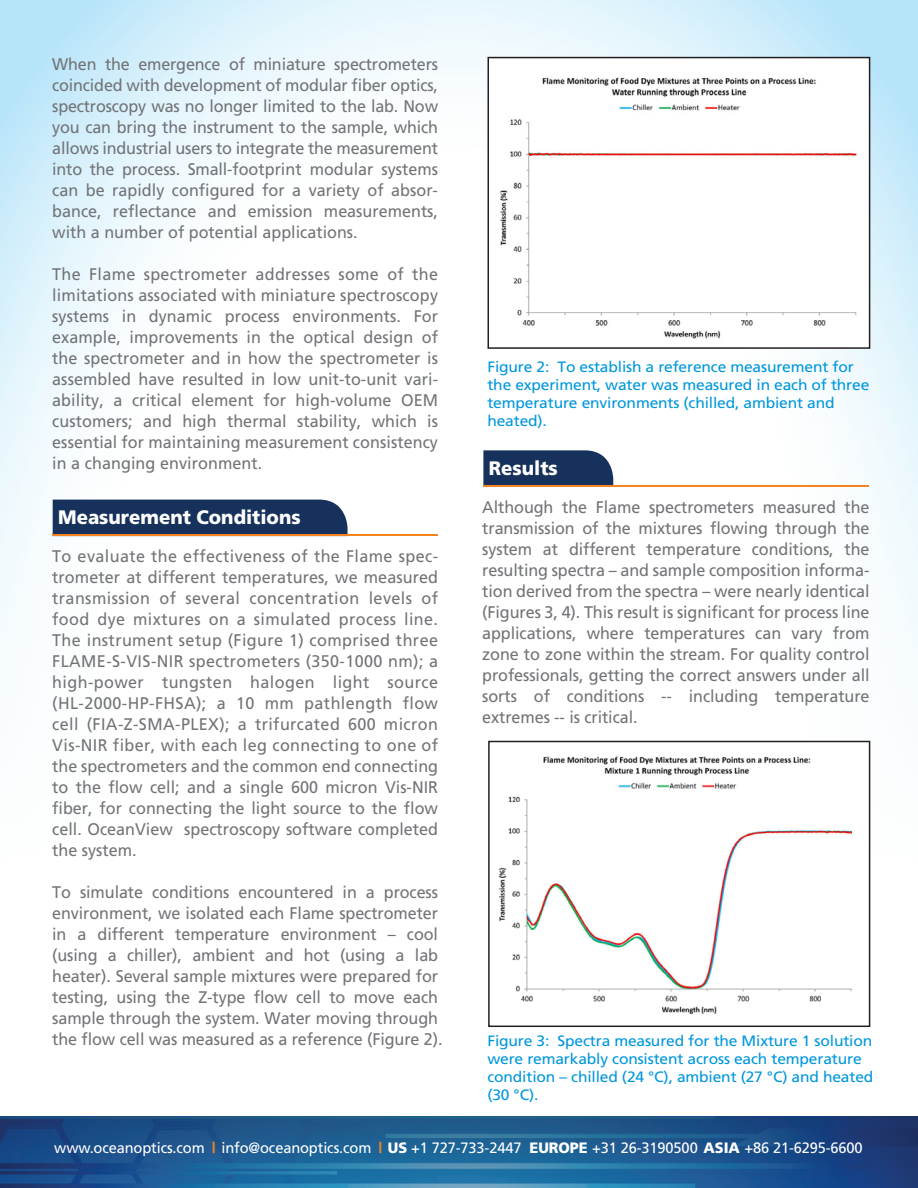
<style>
.page{position:relative;width:918px;height:1188px;background:#fff}
.page>*{position:absolute;margin:0;border:0;box-sizing:border-box;transform-origin:0 0}
.t1{font:900 19.5px "Frutiger";color:#fff;scale:.95 1}
.t2{font:16.8px/21px "Frutiger";letter-spacing:-.005em;color:#727477;text-align:justify;scale:.96 1}
.t3{font:15px/18px "Frutiger";letter-spacing:-.01em;color:#0097dc;scale:1.04 1}
.t4{font:15px "Frutiger";letter-spacing:-.01em;color:#fff}
.s1{font-weight:900;color:#f58320}
.s2{font-weight:900}
</style>
<div class="page">
<img style="left:0;top:0;width:918px;height:1117px">
<img style="left:0;top:1117px;width:918px;height:71px">
<div style="left:53px;top:500px;width:295px;height:35px;background:#16325c"></div>
<hr style="left:53px;top:535px;width:385px;height:1px;background:#f58320">
<svg style="left:483px;top:450px;width:130px;height:35px;background:#213b63"></svg>
<hr style="left:483px;top:485px;width:385px;height:2px;background:#f58320">
<img style="left:491px;top:60px;width:376px;height:286px">
<div style="left:488px;top:57px;width:382px;height:292px;border:2px solid #231f20"></div>
<img style="left:491px;top:744px;width:376px;height:280px">
<div style="left:488px;top:741px;width:382px;height:286px;border:2px solid #231f20"></div>
<p class="t2" style="left:52px;top:53px;width:403px">When the emergence of miniature spectrometers coincided with development of modular fiber optics, spectroscopy was no longer limited to the lab. Now you can bring the instrument to the sample, which allows industrial users to integrate the measurement into the process. Small-footprint modular systems can be rapidly configured for a variety of absor&shy;bance, reflectance and emission measurements, with a number of potential applications.</p>
<p class="t2" style="left:52px;top:263px;width:403px">The Flame spectrometer addresses some of the limitations associated with miniature spectroscopy systems in dynamic process environments. For example, improvements in the optical design of the spectrometer and in how the spectrometer is assembled have resulted in low unit-to-unit vari&shy;ability, a critical element for high-volume OEM customers; and high thermal stability, which is essential for maintaining measurement consistency in a changing environment.</p>
<p class="t1" style="left:58px;top:505px;width:257px">Measurement Conditions</p>
<p class="t2" style="left:52px;top:545px;width:404px">To evaluate the effectiveness of the Flame spec&shy;trometer at different temperatures, we measured transmission of several concentration levels of food dye mixtures on a simulated process line.<br>The instrument setup (Figure 1) comprised three FLAME-S-VIS-NIR spectrometers (350-1000 nm); a high-power tungsten halogen light source (HL-2000-HP-FHSA); a 10 mm pathlength flow cell (FIA-Z-SMA-PLEX); a trifurcated 600 micron Vis-NIR fiber, with each leg connecting to one of the spectrometers and the common end connecting to the flow cell; and a single 600 micron Vis-NIR fiber, for connecting the light source to the flow cell. OceanView spectroscopy software completed the system.</p>
<p class="t2" style="left:52px;top:881px;width:408px;text-align:left">To simulate conditions encountered in a process environment, we isolated each Flame spectrometer in a different temperature environment – cool (using a chiller), ambient and hot (using a lab heater). Several sample mixtures were prepared for testing, using the Z-type flow cell to move each sample through the system. Water moving through the flow cell was measured as a reference (Figure 2).</p>
<p class="t3" style="left:487px;top:358px;width:369px">Figure 2: To establish a reference measurement for the experiment, water was measured in each of three temperature environments (chilled, ambient and heated).</p>
<p class="t1" style="left:489px;top:456px;width:74px">Results</p>
<p class="t2" style="left:482px;top:496px;width:405px">Although the Flame spectrometers measured the transmission of the mixtures flowing through the system at different temperature conditions, the resulting spectra – and sample composition informa&shy;tion derived from the spectra – were nearly identical (Figures 3, 4). This result is significant for process line applications, where temperatures can vary from zone to zone within the stream. For quality control professionals, getting the correct answers under all sorts of conditions -- including temperature extremes -- is critical.</p>
<p class="t3" style="left:487px;top:1032px;width:373px">Figure 3: Spectra measured for the Mixture 1 solution were remarkably consistent across each temperature condition – chilled (24 °C), ambient (27 °C) and heated (30 °C).</p>
<p class="t4" style="left:54px;top:1139px;width:810px">www.oceanoptics.com <span class="s1">|</span> info@oceanoptics.com <span class="s1">|</span> <span class="s2">US</span> +1 727-733-2447 <span class="s2">EUROPE</span> +31 26-3190500 <span class="s2">ASIA</span> +86 21-6295-6600</p>
</div>
